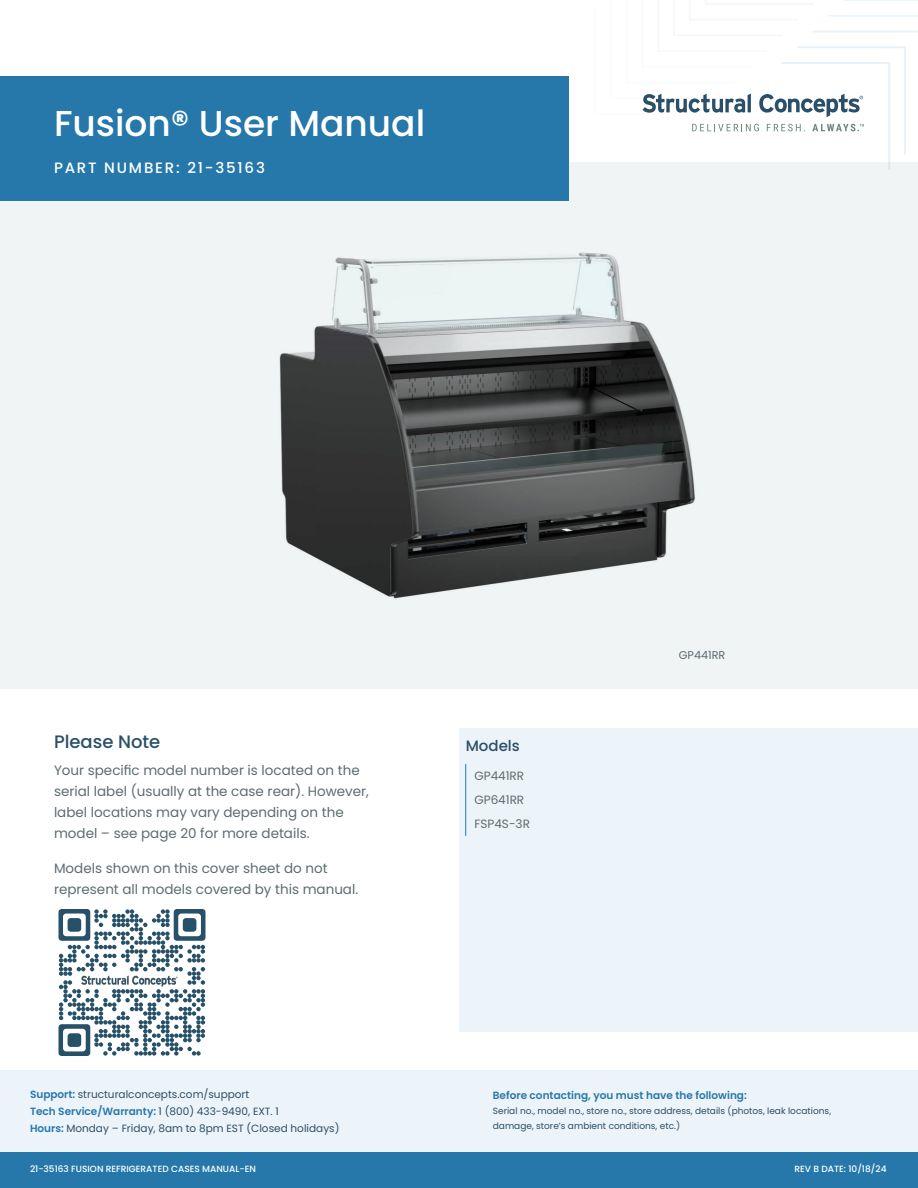
<style>
.page{position:relative;width:918px;height:1188px;background:#fff}
.page>*{position:absolute;margin:0;border:0;box-sizing:border-box;transform-origin:0 0}
.Document_Heading{font:500 36px "Poppins";color:#fff}
.Subhead__Large{font:500 18px "Poppins";color:#294f69}
.Document_Subhead{font:500 15px "Poppins";letter-spacing:.12em;color:#fff}
.Subhead{font:500 15px "Poppins";color:#294f69}
.Paragraph__Large{font:13.5px/21px "Poppins";color:#5e6b70}
.Models_List{font:12px "Poppins";color:#5e6b70}
.t1{font:11.25px "Poppins";color:#5e6b70}
.t2{font:10.5px "Poppins";color:#294f69}
.t3{font:600 10.5px "Poppins";color:#2678ab}
.t4{font:9px/15px "Poppins";color:#294f69}
.t5{font:500 9px "Poppins";color:#fff}
.s1{font-weight:600;color:#2678ab}
.s2{font-weight:400;color:#294f69}
</style>
<div class="page">
<div style="left:0;top:1070px;width:918px;height:82px;background:#ecf3f9"></div>
<div style="left:0;top:1152px;width:918px;height:36px;background:#2678ab"></div>
<div style="left:0;top:162px;width:918px;height:526px;background:#f1f4f5"></div>
<img style="left:0;top:200px;width:695px;height:399px">
<div style="left:0;top:76px;width:569px;height:94px;background:#2678ab"></div>
<div style="left:0;top:136px;width:569px;height:64px;background:#2678ab"></div>
<svg style="left:642px;top:0;width:276px;height:170px"></svg>
<div style="left:459px;top:729px;width:459px;height:303px;background:#ecf3f9"></div>
<hr style="left:465px;top:764px;width:1px;height:72px;background:#2678ab">
<svg style="left:58px;top:909px;width:148px;height:147px"></svg>
<p class="Document_Heading" style="left:54px;top:102px;width:373px">Fusion® User Manual</p>
<p class="Document_Subhead" style="left:54px;top:159px;width:212px">PART NUMBER: 21-35163</p>
<p class="Subhead__Large" style="left:54px;top:731px;width:108px">Please Note</p>
<p class="Paragraph__Large" style="left:54px;top:760px;width:316px">Your specific model number is located on the serial label (usually at the case rear). However, label locations may vary depending on the model – see page 20 for more details.</p>
<p class="Paragraph__Large" style="left:54px;top:858px;width:306px">Models shown on this cover sheet do not represent all models covered by this manual.</p>
<p class="Subhead" style="left:466px;top:737px;width:56px">Models</p>
<p class="Models_List" style="left:474px;top:769px;width:51px">GP441RR</p>
<p class="Models_List" style="left:474px;top:793px;width:51px">GP641RR</p>
<p class="Models_List" style="left:474px;top:817px;width:57px">FSP4S-3R</p>
<p class="t1" style="left:679px;top:648px;width:48px">GP441RR</p>
<p class="t2" style="left:30px;top:1088px;width:221px"><span class="s1">Support:</span> structuralconcepts.com/support</p>
<p class="t3" style="left:30px;top:1105px;width:250px">Tech Service/Warranty: <span class="s2">1 (800) 433-9490, EXT. 1</span></p>
<p class="t2" style="left:30px;top:1123px;width:311px"><span class="s1">Hours:</span> Monday – Friday, 8am to 8pm EST (Closed holidays)</p>
<p class="t5" style="left:30px;top:1164px;width:227px">21-35163 FUSION REFRIGERATED CASES MANUAL-EN</p>
<p class="t5" style="left:794px;top:1164px;width:94px">REV B DATE: 10/18/24</p>
<p class="t3" style="left:493px;top:1090px;width:255px">Before contacting, you must have the following:</p>
<p class="t4" style="left:493px;top:1104px;width:340px">Serial no., model no., store no., store address, details (photos, leak locations, damage, store’s ambient conditions, etc.)</p>
</div>
